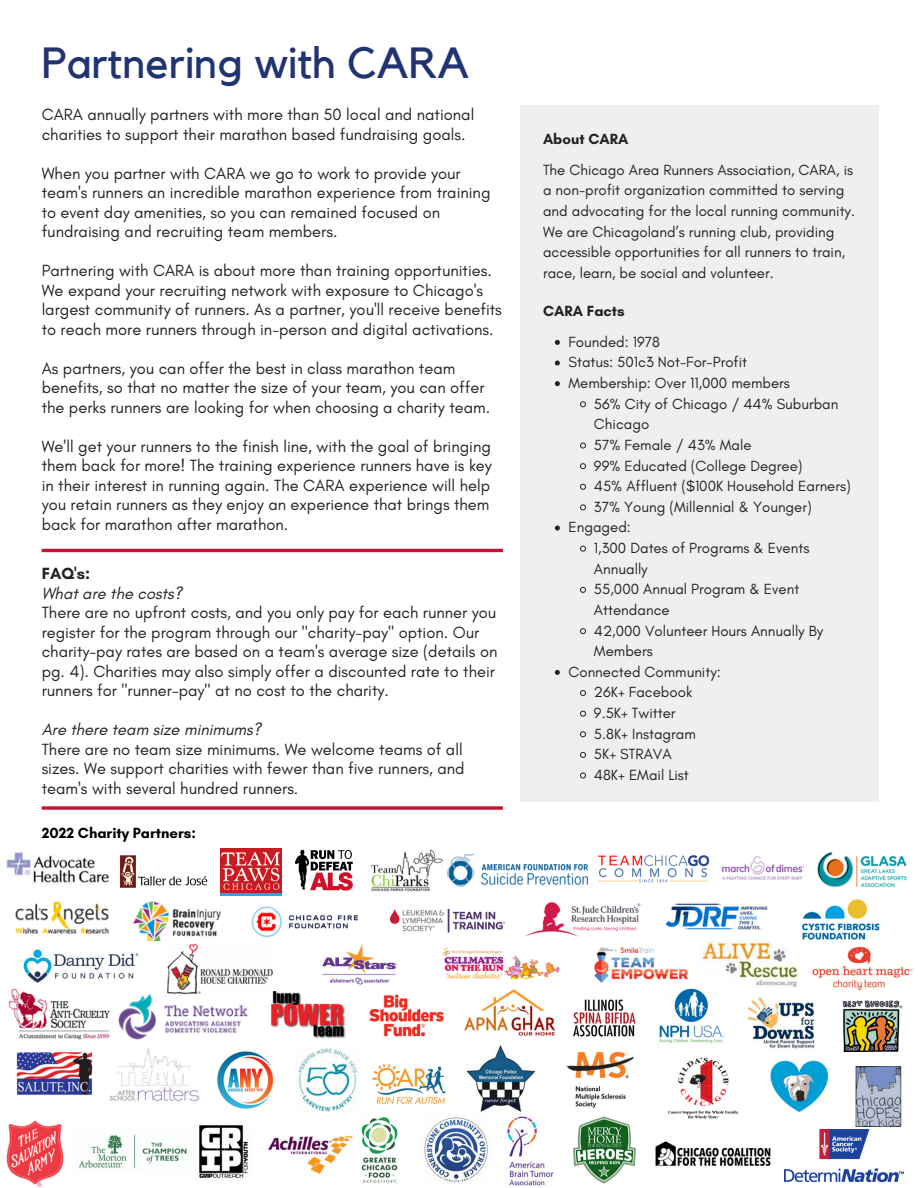
<style>
.page{position:relative;width:918px;height:1188px;background:#fff}
.page>*{position:absolute;margin:0;border:0;box-sizing:border-box;transform-origin:0 0}
.t1{font:43.5px "Kollektif";color:#213471}
.t2{font:16.5px/19.5px "Glacial Indifference";color:#222}
.t3{font:italic 16.5px "Glacial Indifference";color:#222}
.t4{font:700 16.5px "Glacial Indifference";color:#222}
.t5{font:15px/20.7px "Glacial Indifference";color:#222}
.t6{font:700 15px "Glacial Indifference";color:#000}
.t7{font:700 15px "Glacial Indifference";color:#222}
</style>
<div class="page">
<svg style="left:42px;top:549px;width:461px;height:3px"></svg>
<div style="left:521px;top:105px;width:357px;height:697px;background:#f1eeee"></div>
<svg style="left:42px;top:806px;width:461px;height:4px"></svg>
<svg style="left:555px;top:340px;width:5px;height:5px"></svg>
<svg style="left:555px;top:361px;width:5px;height:5px"></svg>
<svg style="left:555px;top:381px;width:5px;height:5px"></svg>
<svg style="left:580px;top:401px;width:6px;height:7px"></svg>
<svg style="left:580px;top:442px;width:6px;height:7px"></svg>
<svg style="left:580px;top:463px;width:6px;height:6px"></svg>
<svg style="left:580px;top:484px;width:6px;height:6px"></svg>
<svg style="left:580px;top:504px;width:6px;height:7px"></svg>
<svg style="left:555px;top:526px;width:5px;height:5px"></svg>
<svg style="left:580px;top:545px;width:6px;height:7px"></svg>
<svg style="left:580px;top:587px;width:6px;height:6px"></svg>
<svg style="left:580px;top:628px;width:6px;height:6px"></svg>
<svg style="left:555px;top:670px;width:5px;height:5px"></svg>
<svg style="left:580px;top:690px;width:6px;height:6px"></svg>
<svg style="left:580px;top:710px;width:6px;height:7px"></svg>
<svg style="left:580px;top:731px;width:6px;height:7px"></svg>
<svg style="left:580px;top:752px;width:6px;height:6px"></svg>
<svg style="left:580px;top:772px;width:6px;height:7px"></svg>
<img style="left:785px;top:1130px;width:118px;height:52px">
<img style="left:120px;top:855px;width:88px;height:33px">
<img style="left:220px;top:849px;width:61px;height:46px">
<img style="left:295px;top:849px;width:58px;height:42px">
<img style="left:371px;top:849px;width:71px;height:43px">
<img style="left:447px;top:855px;width:140px;height:31px">
<img style="left:6px;top:851px;width:103px;height:32px">
<img style="left:15px;top:902px;width:94px;height:31px">
<img style="left:134px;top:902px;width:86px;height:38px">
<img style="left:251px;top:906px;width:108px;height:31px">
<img style="left:721px;top:856px;width:83px;height:24px">
<img style="left:855px;top:1066px;width:47px;height:60px">
<img style="left:298px;top:1048px;width:59px;height:64px">
<img style="left:118px;top:993px;width:130px;height:47px">
<img style="left:668px;top:1057px;width:71px;height:62px">
<img style="left:801px;top:899px;width:79px;height:41px">
<img style="left:597px;top:855px;width:112px;height:28px">
<img style="left:659px;top:988px;width:66px;height:56px">
<img style="left:165px;top:943px;width:108px;height:52px">
<img style="left:747px;top:996px;width:68px;height:53px">
<img style="left:372px;top:1063px;width:74px;height:42px">
<img style="left:266px;top:991px;width:80px;height:48px">
<img style="left:16px;top:1052px;width:77px;height:43px">
<img style="left:525px;top:902px;width:116px;height:35px">
<img style="left:573px;top:999px;width:63px;height:38px">
<img style="left:389px;top:908px;width:117px;height:25px">
<img style="left:665px;top:903px;width:103px;height:27px">
<img style="left:199px;top:1125px;width:49px;height:53px">
<img style="left:361px;top:1117px;width:37px;height:66px">
<img style="left:424px;top:1117px;width:64px;height:66px">
<img style="left:573px;top:1116px;width:63px;height:68px">
<img style="left:817px;top:851px;width:90px;height:37px">
<img style="left:23px;top:949px;width:116px;height:34px">
<img style="left:442px;top:947px;width:118px;height:33px">
<img style="left:466px;top:1045px;width:70px;height:67px">
<img style="left:655px;top:1141px;width:116px;height:25px">
<img style="left:369px;top:994px;width:75px;height:43px">
<img style="left:842px;top:1000px;width:61px;height:52px">
<img style="left:322px;top:944px;width:75px;height:41px">
<img style="left:464px;top:989px;width:92px;height:47px">
<img style="left:700px;top:940px;width:101px;height:47px">
<img style="left:8px;top:989px;width:102px;height:51px">
<img style="left:217px;top:1051px;width:57px;height:58px">
<img style="left:507px;top:1116px;width:47px;height:70px">
<img style="left:109px;top:1048px;width:90px;height:53px">
<img style="left:594px;top:947px;width:95px;height:36px">
<img style="left:812px;top:946px;width:101px;height:45px">
<img style="left:566px;top:1051px;width:68px;height:57px">
<img style="left:770px;top:1060px;width:59px;height:53px">
<img style="left:268px;top:1135px;width:86px;height:39px">
<img style="left:6px;top:1120px;width:58px;height:68px">
<img style="left:78px;top:1134px;width:109px;height:34px">
<h1 class="t1" style="left:42px;top:43px;width:429px">Partnering with CARA</h1>
<p class="t2" style="left:42px;top:105px;width:434px">CARA annually partners with more than 50 local and national charities to support their marathon based fundraising goals.</p>
<p class="t2" style="left:42px;top:163px;width:450px">When you partner with CARA we go to work to provide your team's runners an incredible marathon experience from training to event day amenities, so you can remained focused on fundraising and recruiting team members.</p>
<p class="t2" style="left:42px;top:261px;width:462px">Partnering with CARA is about more than training opportunities.<br>We expand your recruiting network with exposure to Chicago's largest community of runners. As a partner, you'll receive benefits to reach more runners through in-person and digital activations.</p>
<p class="t2" style="left:42px;top:358px;width:450px">As partners, you can offer the best in class marathon team benefits, so that no matter the size of your team, you can offer the perks runners are looking for when choosing a charity team.</p>
<p class="t2" style="left:42px;top:436px;width:452px">We'll get your runners to the finish line, with the goal of bringing them back for more! The training experience runners have is key in their interest in running again. The CARA experience will help you retain runners as they enjoy an experience that brings them back for marathon after marathon.</p>
<p class="t4" style="left:42px;top:563px;width:50px">FAQ's:</p>
<p class="t3" style="left:42px;top:583px;width:142px">What are the costs?</p>
<p class="t2" style="left:42px;top:603px;width:457px">There are no upfront costs, and you only pay for each runner you register for the program through our "charity-pay" option. Our charity-pay rates are based on a team's average size (details on pg. 4). Charities may also simply offer a discounted rate to their runners for "runner-pay" at no cost to the charity.</p>
<p class="t3" style="left:42px;top:719px;width:221px">Are there team size minimums?</p>
<p class="t2" style="left:42px;top:739px;width:424px">There are no team size minimums. We welcome teams of all sizes. We support charities with fewer than five runners, and team's with several hundred runners.</p>
<p class="t6" style="left:42px;top:824px;width:156px">2022 Charity Partners:</p>
<p class="t7" style="left:543px;top:130px;width:87px">About CARA</p>
<p class="t5" style="left:543px;top:159px;width:314px">The Chicago Area Runners Association, CARA, is a non-profit organization committed to serving and advocating for the local running community.<br>We are Chicagoland’s running club, providing accessible opportunities for all runners to train, race, learn, be social and volunteer.</p>
<p class="t7" style="left:543px;top:302px;width:83px">CARA Facts</p>
<p class="t5" style="left:568px;top:331px;width:93px">Founded: 1978</p>
<p class="t5" style="left:568px;top:352px;width:180px">Status: 501c3 Not-For-Profit</p>
<p class="t5" style="left:568px;top:372px;width:223px">Membership: Over 11,000 members</p>
<p class="t5" style="left:594px;top:393px;width:246px">56% City of Chicago / 44% Suburban</p>
<p class="t5" style="left:594px;top:414px;width:57px">Chicago</p>
<p class="t5" style="left:594px;top:434px;width:159px">57% Female / 43% Male</p>
<p class="t5" style="left:594px;top:455px;width:210px">99% Educated (College Degree)</p>
<p class="t5" style="left:594px;top:476px;width:258px">45% Affluent ($100K Household Earners)</p>
<p class="t5" style="left:594px;top:496px;width:219px">37% Young (Millennial &amp; Younger)</p>
<p class="t5" style="left:568px;top:517px;width:64px">Engaged:</p>
<p class="t5" style="left:594px;top:537px;width:217px">1,300 Dates of Programs &amp; Events</p>
<p class="t5" style="left:594px;top:558px;width:55px">Annually</p>
<p class="t5" style="left:594px;top:579px;width:207px">55,000 Annual Program &amp; Event</p>
<p class="t5" style="left:594px;top:599px;width:77px">Attendance</p>
<p class="t5" style="left:594px;top:620px;width:231px">42,000 Volunteer Hours Annually By</p>
<p class="t5" style="left:594px;top:641px;width:60px">Members</p>
<p class="t5" style="left:568px;top:661px;width:154px">Connected Community:</p>
<p class="t5" style="left:594px;top:682px;width:100px">26K+ Facebook</p>
<p class="t5" style="left:594px;top:702px;width:83px">9.5K+ Twitter</p>
<p class="t5" style="left:594px;top:723px;width:103px">5.8K+ Instagram</p>
<p class="t5" style="left:594px;top:744px;width:79px">5K+ STRAVA</p>
<p class="t5" style="left:594px;top:764px;width:96px">48K+ EMail List</p>
</div>
